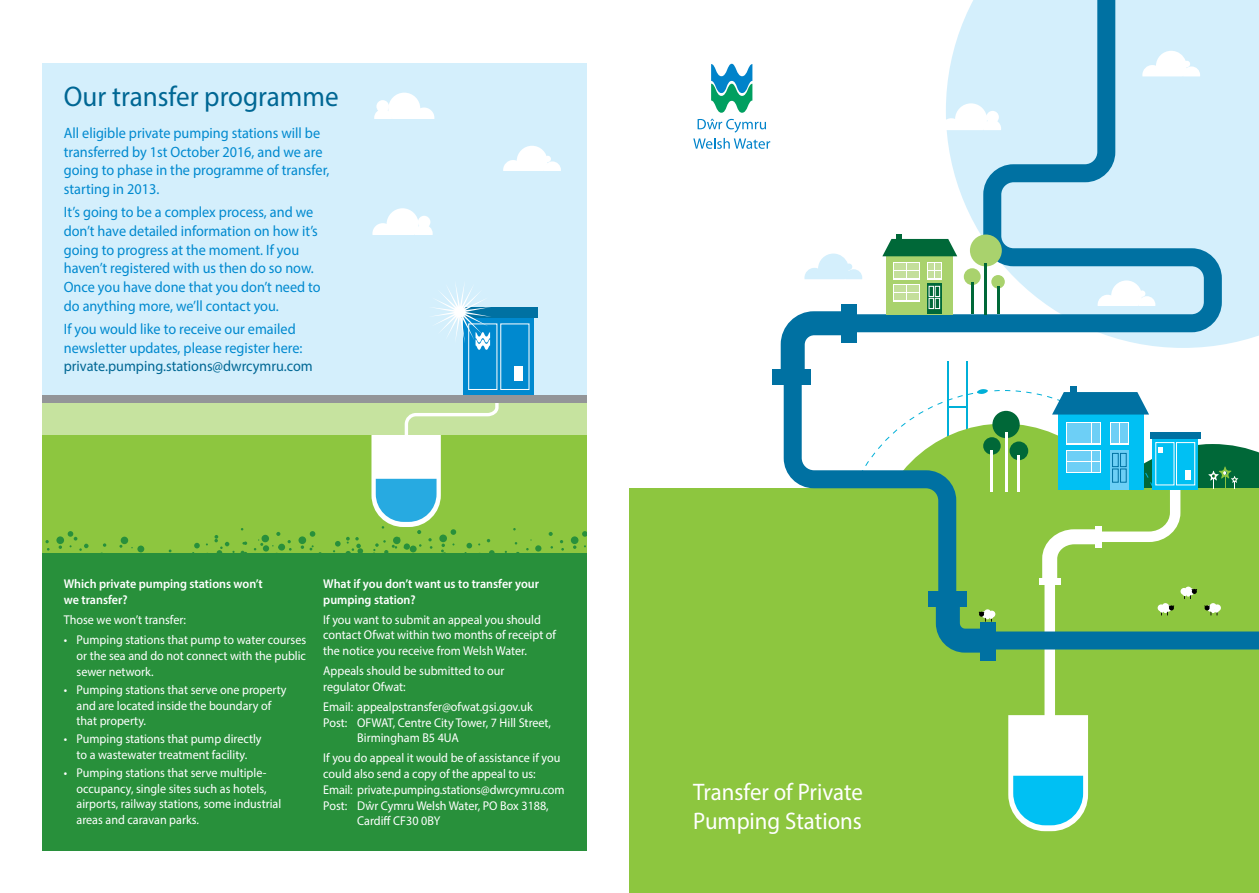
<style>
.page{position:relative;width:1259px;height:893px;background:#fff}
.page>*{position:absolute;margin:0;border:0;box-sizing:border-box;transform-origin:0 0}
.t1{font:28.5px "Myriad Pro";color:#006794;scale:.95 1}
.t2{font:24px/28.8px "Myriad Pro";color:#fff;scale:.95 1}
.t3{font:15px/18.8px "Myriad Pro";color:#0089cf;scale:.95 1}
.t4{font:15px "Myriad Pro";color:#006794;scale:.95 1}
.t5{font:12.75px/15.8px "Myriad Pro";color:#fff;scale:.95 1}
.t6{font:600 12.75px/15.8px "Myriad Pro";color:#fff;scale:.95 1}
</style>
<div class="page">
<div style="left:43px;top:64px;width:544px;height:531px;background:#d4effc"></div>
<div style="left:43px;top:422px;width:544px;height:168px;background:#8dc63f"></div>
<div style="left:43px;top:403px;width:544px;height:32px;background:#c6e39f"></div>
<div style="left:43px;top:553px;width:544px;height:297px;background:#28903b"></div>
<div style="left:535px;top:545px;width:6px;height:7px;background:#28903b;border-radius:50%"></div>
<svg style="left:548px;top:532px;width:5px;height:4px"></svg>
<svg style="left:560px;top:540px;width:4px;height:11px"></svg>
<div style="left:571px;top:536px;width:7px;height:8px;background:#28903b;border-radius:50%"></div>
<svg style="left:573px;top:545px;width:4px;height:4px"></svg>
<svg style="left:582px;top:531px;width:5px;height:6px"></svg>
<div style="left:263px;top:545px;width:6px;height:7px;background:#28903b;border-radius:50%"></div>
<svg style="left:276px;top:532px;width:4px;height:4px"></svg>
<div style="left:298px;top:536px;width:8px;height:8px;background:#28903b;border-radius:50%"></div>
<svg style="left:310px;top:531px;width:5px;height:6px"></svg>
<div style="left:137px;top:546px;width:7px;height:6px;background:#28903b;border-radius:50%"></div>
<div style="left:121px;top:537px;width:7px;height:7px;background:#28903b;border-radius:50%"></div>
<svg style="left:103px;top:543px;width:3px;height:4px"></svg>
<svg style="left:45px;top:540px;width:5px;height:11px"></svg>
<svg style="left:56px;top:536px;width:8px;height:8px"></svg>
<svg style="left:59px;top:531px;width:30px;height:20px"></svg>
<svg style="left:333px;top:537px;width:30px;height:16px"></svg>
<svg style="left:301px;top:545px;width:21px;height:8px"></svg>
<svg style="left:287px;top:540px;width:5px;height:11px"></svg>
<div style="left:278px;top:544px;width:7px;height:7px;background:#28903b;border-radius:50%"></div>
<svg style="left:254px;top:539px;width:9px;height:11px"></svg>
<div style="left:261px;top:535px;width:8px;height:7px;background:#28903b;border-radius:50%"></div>
<svg style="left:242px;top:541px;width:5px;height:4px"></svg>
<svg style="left:192px;top:535px;width:43px;height:18px"></svg>
<div style="left:386px;top:208px;width:32px;height:32px;background:#fff;border-radius:50%"></div>
<div style="left:415px;top:225px;width:18px;height:17px;background:#fff;border-radius:50%"></div>
<div style="left:418px;top:216px;width:12px;height:12px;background:#fff;border-radius:50%"></div>
<div style="left:372px;top:223px;width:21px;height:21px;background:#fff;border-radius:50%"></div>
<div style="left:366px;top:235px;width:84px;height:21px;background:#d4effc"></div>
<div style="left:388px;top:93px;width:32px;height:32px;background:#fff;border-radius:50%"></div>
<div style="left:374px;top:109px;width:18px;height:18px;background:#fff;border-radius:50%"></div>
<div style="left:376px;top:100px;width:13px;height:13px;background:#fff;border-radius:50%"></div>
<div style="left:413px;top:107px;width:21px;height:21px;background:#fff;border-radius:50%"></div>
<div style="left:356px;top:119px;width:84px;height:21px;background:#d4effc"></div>
<div style="left:463px;top:307px;width:71px;height:89px;background:#0089cf"></div>
<div style="left:468px;top:323px;width:29px;height:67px;border:1px solid #fff"></div>
<div style="left:460px;top:307px;width:78px;height:11px;background:#0071a2"></div>
<div style="left:514px;top:366px;width:9px;height:15px;background:#fff"></div>
<svg style="left:371px;top:403px;width:136px;height:150px"></svg>
<div style="left:517px;top:146px;width:30px;height:30px;background:#fff;border-radius:50%"></div>
<div style="left:544px;top:161px;width:17px;height:18px;background:#fff;border-radius:50%"></div>
<div style="left:544px;top:156px;width:7px;height:6px;background:#fff;border-radius:50%"></div>
<div style="left:503px;top:160px;width:20px;height:20px;background:#fff;border-radius:50%"></div>
<div style="left:497px;top:171px;width:81px;height:20px;background:#d4effc"></div>
<svg style="left:432px;top:284px;width:59px;height:66px"></svg>
<div style="left:43px;top:395px;width:544px;height:8px;background:#939598"></div>
<div style="left:629px;top:489px;width:630px;height:404px;background:#8dc63f"></div>
<svg style="left:774px;top:0;width:485px;height:650px"></svg>
<svg style="left:772px;top:299px;width:98px;height:101px"></svg>
<div style="left:841px;top:304px;width:15px;height:38px;background:#0071a2"></div>
<div style="left:773px;top:369px;width:38px;height:15px;background:#0071a2"></div>
<div style="left:886px;top:256px;width:67px;height:58px;background:#a9d26d"></div>
<svg style="left:882px;top:239px;width:75px;height:17px"></svg>
<svg style="left:927px;top:284px;width:14px;height:30px"></svg>
<div style="left:929px;top:286px;width:4px;height:11px;border:1px solid #fff"></div>
<div style="left:935px;top:286px;width:4px;height:11px;border:1px solid #fff"></div>
<div style="left:929px;top:298px;width:4px;height:11px;border:1px solid #fff"></div>
<div style="left:935px;top:298px;width:4px;height:11px;border:1px solid #fff"></div>
<svg style="left:893px;top:284px;width:27px;height:17px"></svg>
<div style="left:900px;top:285px;width:6px;height:7px;background:#c4df9b"></div>
<div style="left:900px;top:293px;width:6px;height:7px;background:#c4df9b"></div>
<svg style="left:894px;top:285px;width:5px;height:15px"></svg>
<svg style="left:907px;top:285px;width:11px;height:15px"></svg>
<svg style="left:893px;top:262px;width:27px;height:17px"></svg>
<div style="left:900px;top:263px;width:6px;height:7px;background:#c4df9b"></div>
<div style="left:900px;top:271px;width:6px;height:7px;background:#c4df9b"></div>
<svg style="left:894px;top:263px;width:5px;height:15px"></svg>
<svg style="left:907px;top:263px;width:11px;height:15px"></svg>
<div style="left:927px;top:262px;width:14px;height:17px;background:#fff"></div>
<div style="left:934px;top:263px;width:6px;height:7px;background:#c4df9b"></div>
<div style="left:928px;top:263px;width:6px;height:7px;background:#c4df9b"></div>
<div style="left:934px;top:271px;width:6px;height:7px;background:#c4df9b"></div>
<div style="left:928px;top:271px;width:6px;height:7px;background:#c4df9b"></div>
<div style="left:896px;top:234px;width:5px;height:12px;background:#006838"></div>
<div style="left:963px;top:268px;width:17px;height:17px;background:#a9d26d;border-radius:50%"></div>
<div style="left:970px;top:235px;width:31px;height:31px;background:#a9d26d;border-radius:50%"></div>
<div style="left:991px;top:275px;width:13px;height:13px;background:#a9d26d;border-radius:50%"></div>
<div style="left:1009px;top:441px;width:19px;height:19px;background:#006838;border-radius:50%"></div>
<div style="left:983px;top:437px;width:17px;height:18px;background:#006838;border-radius:50%"></div>
<svg style="left:1152px;top:432px;width:46px;height:57px;background:#13c4f3"></svg>
<div style="left:1176px;top:442px;width:19px;height:43px;border:1px solid #fff"></div>
<div style="left:1150px;top:432px;width:50px;height:7px;background:#0071a2"></div>
<svg style="left:1158px;top:447px;width:4px;height:5px"></svg>
<div style="left:1185px;top:470px;width:5px;height:10px;background:#fff"></div>
<div style="left:1214px;top:604px;width:7px;height:7px;background:#fff;border-radius:50%"></div>
<svg style="left:1204px;top:605px;width:14px;height:10px"></svg>
<svg style="left:924px;top:478px;width:273px;height:353px"></svg>
<hr style="left:1017px;top:456px;width:3px;height:36px;background:#fff">
<hr style="left:990px;top:450px;width:3px;height:42px;background:#fff">
<div style="left:992px;top:411px;width:27px;height:27px;background:#006838;border-radius:50%"></div>
<hr style="left:1005px;top:432px;width:2px;height:60px;background:#fff">
<hr style="left:997px;top:286px;width:2px;height:28px;background:#006838">
<hr style="left:984px;top:263px;width:3px;height:51px;background:#006838">
<hr style="left:971px;top:283px;width:2px;height:31px;background:#006838">
<svg style="left:1208px;top:466px;width:30px;height:23px"></svg>
<svg style="left:711px;top:64px;width:41px;height:49px"></svg>
<svg style="left:693px;top:119px;width:77px;height:30px"></svg>
<h1 class="t1" style="left:64px;top:79px;width:291px">Our transfer programme</h1>
<p class="t3" style="left:64px;top:123px;width:281px">All eligible private pumping stations will be transferred by 1st October 2016, and we are going to phase in the programme of transfer, starting in 2013.</p>
<p class="t3" style="left:64px;top:203px;width:272px">It’s going to be a complex process, and we don’t have detailed information on how it’s going to progress at the moment. If you haven’t registered with us then do so now.<br>Once you have done that you don’t need to do anything more, we’ll contact you.</p>
<p class="t3" style="left:64px;top:319px;width:253px">If you would like to receive our emailed newsletter updates, please register here:</p>
<p class="t4" style="left:64px;top:357px;width:264px">private.pumping.stations@dwrcymru.com</p>
<p class="t6" style="left:64px;top:575px;width:211px">Which private pumping stations won’t we transfer?</p>
<p class="t5" style="left:64px;top:612px;width:130px">Those we won’t transfer:</p>
<p class="t5" style="left:77px;top:632px;width:243px;text-align:justify;text-indent:-13px">• Pumping stations that pump to water courses or the sea and do not connect with the public sewer network.</p>
<p class="t5" style="left:77px;top:681px;width:223px;text-indent:-13px">• Pumping stations that serve one property and are located inside the boundary of that property.</p>
<p class="t5" style="left:64px;top:731px;width:210px;text-align:center">• Pumping stations that pump directly to a wastewater treatment facility.</p>
<p class="t5" style="left:77px;top:764px;width:217px;text-indent:-13px">• Pumping stations that serve multiple&shy;occupancy, single sites such as hotels, airports, railway stations, some industrial areas and caravan parks.</p>
<p class="t6" style="left:323px;top:575px;width:229px">What if you don’t want us to transfer your pumping station?</p>
<p class="t5" style="left:323px;top:611px;width:247px">If you want to submit an appeal you should contact Ofwat within two months of receipt of the notice you receive from Welsh Water.</p>
<p class="t5" style="left:323px;top:663px;width:192px">Appeals should be submitted to our regulator Ofwat:</p>
<p class="t5" style="left:323px;top:698px;width:222px">Email: appealpstransfer@ofwat.gsi.gov.uk</p>
<p class="t5" style="left:323px;top:714px;width:241px">Post: OFWAT, Centre City Tower, 7 Hill Street,</p>
<p class="t5" style="left:357px;top:730px;width:108px">Birmingham B5 4UA</p>
<p class="t5" style="left:323px;top:750px;width:251px">If you do appeal it would be of assistance if you</p>
<p class="t5" style="left:323px;top:766px;width:225px">could also send a copy of the appeal to us:</p>
<p class="t5" style="left:323px;top:781px;width:255px">Email: private.pumping.stations@dwrcymru.com</p>
<p class="t5" style="left:323px;top:797px;width:239px">Post: Dŵr Cymru Welsh Water, PO Box 3188,</p>
<p class="t5" style="left:357px;top:813px;width:89px">Cardiff CF30 0BY</p>
<h2 class="t2" style="left:693px;top:777px;width:180px">Transfer of Private<br>Pumping Stations</h2>
</div>
